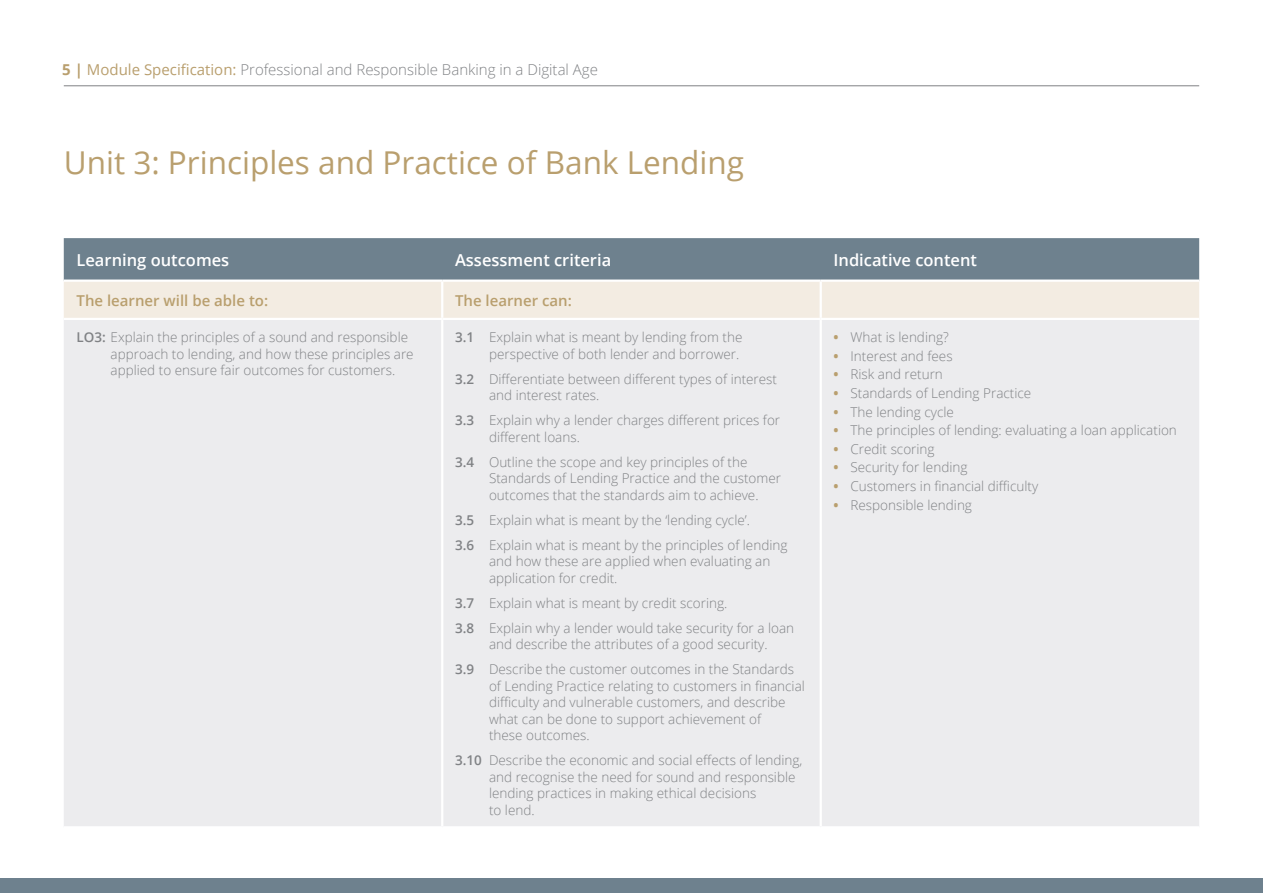
<style>
.page{position:relative;width:1263px;height:893px;background:#fff}
.page>*{position:absolute;margin:0;border:0;box-sizing:border-box;transform-origin:0 0}
.Accounts_Heading{font:31.5px "Open Sans";color:#b99f6e}
.t1{font:600 16.5px "Open Sans";color:#fff}
.t2{font:300 15px "Open Sans";color:#808285}
.t3{font:600 15px "Open Sans";color:#b99f6e}
.Body_Copy{font:300 13.5px/16.5px "Open Sans";color:#808285}
.Table_Copy{font:300 13.5px/16.5px "Open Sans";color:#808285}
.s1{font-weight:700;color:#b99f6e}
.s2{font-weight:400;color:#b99f6e}
.s3{font-weight:600}
</style>
<div class="page">
<hr style="left:64px;top:85px;width:1135px;height:1px;background:#808285">
<div style="left:0;top:878px;width:1263px;height:15px;background:#6e818e"></div>
<div style="left:64px;top:238px;width:1135px;height:42px;background:#6e818e"></div>
<div style="left:64px;top:282px;width:1135px;height:36px;background:#f3ece2"></div>
<div style="left:64px;top:320px;width:1135px;height:506px;background:#ececee"></div>
<hr style="left:441px;top:320px;width:2px;height:506px;background:#fff">
<hr style="left:820px;top:320px;width:2px;height:506px;background:#fff">
<hr style="left:441px;top:282px;width:2px;height:36px;background:#fff">
<hr style="left:820px;top:282px;width:2px;height:36px;background:#fff">
<p class="t2" style="left:62px;top:60px;width:537px"><span class="s1">5 |</span> <span class="s2">Module Specification:</span> Professional and Responsible Banking in a Digital Age</p>
<p class="Accounts_Heading" style="left:64px;top:141px;width:682px">Unit 3: Principles and Practice of Bank Lending</p>
<p class="t1" style="left:77px;top:248px;width:154px">Learning outcomes</p>
<p class="t1" style="left:455px;top:248px;width:158px">Assessment criteria</p>
<p class="t1" style="left:833px;top:248px;width:145px">Indicative content</p>
<p class="t3" style="left:77px;top:290px;width:193px">The learner will be able to:</p>
<p class="t3" style="left:455px;top:290px;width:118px">The learner can:</p>
<p class="Table_Copy" style="left:111px;top:328px;width:305px;text-indent:-34px"><span class="s3">LO3:</span> Explain the principles of a sound and responsible approach to lending, and how these principles are applied to ensure fair outcomes for customers.</p>
<p class="Body_Copy" style="left:455px;top:328px;width:289px;text-align:right"><span class="s3">3.1</span> Explain what is meant by lending from the perspective of both lender and borrower.</p>
<p class="Body_Copy" style="left:833px;top:328px;width:117px"><span class="s1">•</span> What is lending?</p>
<p class="Body_Copy" style="left:833px;top:347px;width:121px"><span class="s1">•</span> Interest and fees</p>
<p class="Body_Copy" style="left:833px;top:366px;width:111px"><span class="s1">•</span> Risk and return</p>
<p class="Body_Copy" style="left:833px;top:384px;width:199px"><span class="s1">•</span> Standards of Lending Practice</p>
<p class="Body_Copy" style="left:833px;top:403px;width:122px"><span class="s1">•</span> The lending cycle</p>
<p class="Body_Copy" style="left:833px;top:422px;width:345px"><span class="s1">•</span> The principles of lending: evaluating a loan application</p>
<p class="Body_Copy" style="left:833px;top:440px;width:103px"><span class="s1">•</span> Credit scoring</p>
<p class="Body_Copy" style="left:833px;top:459px;width:135px"><span class="s1">•</span> Security for lending</p>
<p class="Body_Copy" style="left:833px;top:477px;width:206px"><span class="s1">•</span> Customers in financial difficulty</p>
<p class="Body_Copy" style="left:833px;top:496px;width:140px"><span class="s1">•</span> Responsible lending</p>
<p class="Body_Copy" style="left:489px;top:370px;width:290px;text-indent:-34px"><span class="s3">3.2</span> Differentiate between different types of interest and interest rates.</p>
<p class="Body_Copy" style="left:489px;top:411px;width:293px;text-indent:-34px"><span class="s3">3.3</span> Explain why a lender charges different prices for different loans.</p>
<p class="Body_Copy" style="left:489px;top:453px;width:294px;text-indent:-34px"><span class="s3">3.4</span> Outline the scope and key principles of the<br>Standards of Lending Practice and the customer outcomes that the standards aim to achieve.</p>
<p class="Body_Copy" style="left:455px;top:511px;width:296px"><span class="s3">3.5</span> Explain what is meant by the ‘lending cycle’.</p>
<p class="Body_Copy" style="left:489px;top:536px;width:300px;text-indent:-34px"><span class="s3">3.6</span> Explain what is meant by the principles of lending and how these are applied when evaluating an application for credit.</p>
<p class="Body_Copy" style="left:455px;top:594px;width:274px"><span class="s3">3.7</span> Explain what is meant by credit scoring.</p>
<p class="Body_Copy" style="left:455px;top:619px;width:341px;text-align:center"><span class="s3">3.8</span> Explain why a lender would take security for a loan and describe the attributes of a good security.</p>
<p class="Body_Copy" style="left:489px;top:661px;width:317px;text-indent:-34px"><span class="s3">3.9</span> Describe the customer outcomes in the Standards of Lending Practice relating to customers in financial difficulty and vulnerable customers, and describe what can be done to support achievement of<br>these outcomes.</p>
<p class="Body_Copy" style="left:489px;top:752px;width:315px;text-indent:-34px"><span class="s3">3.10</span> Describe the economic and social effects of lending, and recognise the need for sound and responsible lending practices in making ethical decisions<br>to lend.</p>
</div>
